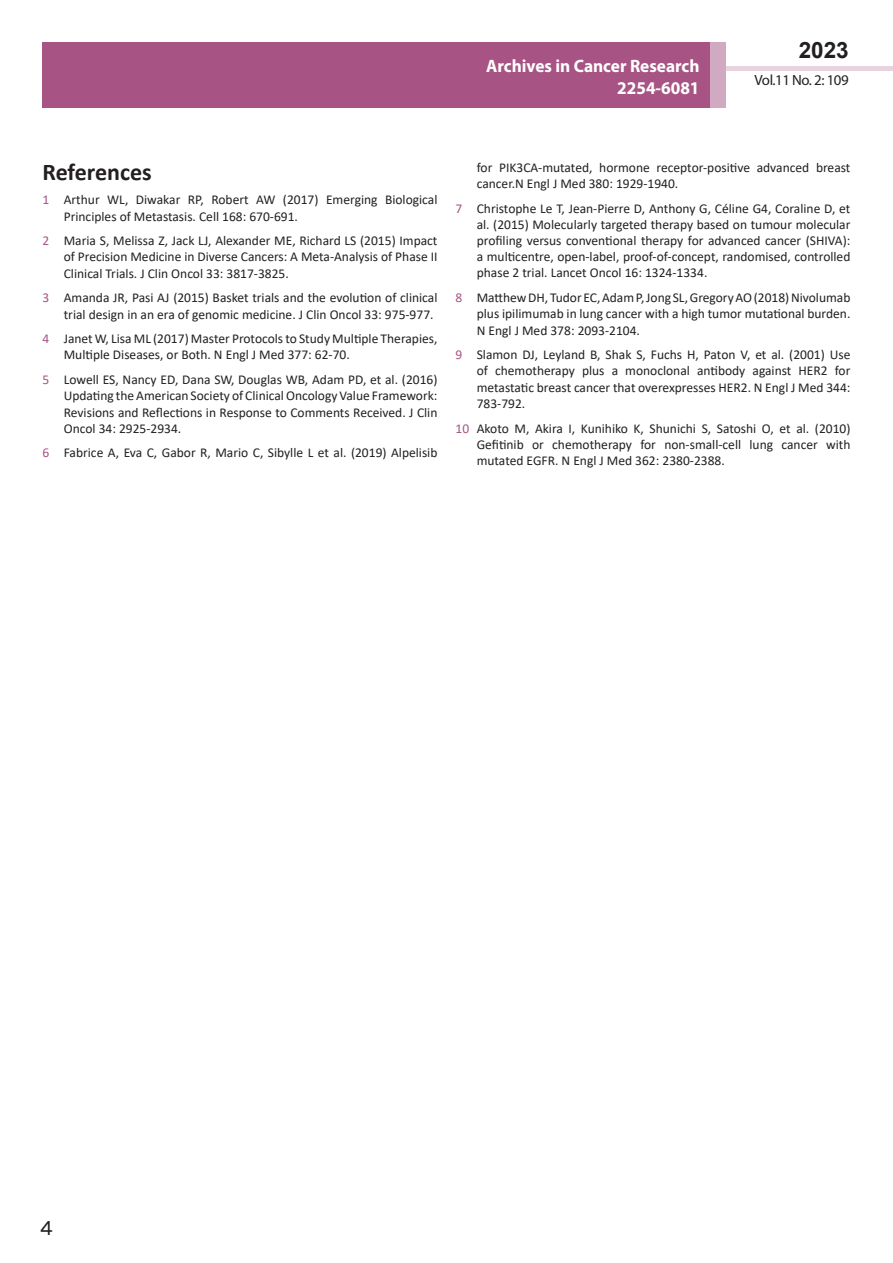
<style>
.page{position:relative;width:893px;height:1263px;background:#fff}
.page>*{position:absolute;margin:0;border:0;box-sizing:border-box;transform-origin:0 0}
.t1{font:25.5px "Tunga";color:#231f20}
.side-heading{font:700 24px "Calibri";color:#231f20}
.t2{font:700 22.5px "Arial";color:#231f20}
.t3{font:700 18px/21.6px "Myriad Pro";color:#fff;text-align:right;scale:.96 1}
.t4{font:14.85px "Myriad Pro";letter-spacing:-.03em;color:#231f20}
.t5{font:13.5px/16.2px "Calibri";color:#231f20;text-align:justify}
.s1{color:#a75484}
</style>
<div class="page">
<div style="left:722px;top:66px;width:171px;height:5px;background:#e7d2de"></div>
<div style="left:43px;top:42px;width:682px;height:66px;background:#a75484"></div>
<div style="left:710px;top:42px;width:15px;height:66px;background:#d1a9c1"></div>
<h3 class="t3" style="left:486px;top:55px;width:224px">Archives in Cancer Research<br>2254-6081</h3>
<h3 class="t2" style="left:799px;top:35px;width:52px">2023</h3>
<p class="t4" style="left:755px;top:71px;width:96px">Vol.11 No. 2: 109</p>
<p class="side-heading" style="left:43px;top:155px;width:111px">References</p>
<p class="t5" style="left:64px;top:191px;width:375px;text-indent:-21px"><span class="s1">1</span> Arthur WL, Diwakar RP, Robert AW (2017) Emerging Biological<br>Principles of Metastasis. Cell 168: 670-691.</p>
<p class="t5" style="left:64px;top:232px;width:375px;text-indent:-21px"><span class="s1">2</span> Maria S, Melissa Z, Jack LJ, Alexander ME, Richard LS (2015) Impact of Precision Medicine in Diverse Cancers: A Meta-Analysis of Phase II Clinical Trials. J Clin Oncol 33: 3817-3825.</p>
<p class="t5" style="left:43px;top:289px;width:396px;text-align:right"><span class="s1">3</span> Amanda JR, Pasi AJ (2015) Basket trials and the evolution of clinical trial design in an era of genomic medicine. J Clin Oncol 33: 975-977.</p>
<p class="t5" style="left:64px;top:330px;width:375px;text-indent:-21px"><span class="s1">4</span> Janet W, Lisa ML (2017) Master Protocols to Study Multiple Therapies,<br>Multiple Diseases, or Both. N Engl J Med 377: 62-70.</p>
<p class="t5" style="left:64px;top:371px;width:375px;text-indent:-21px"><span class="s1">5</span> Lowell ES, Nancy ED, Dana SW, Douglas WB, Adam PD, et al. (2016)<br>Updating the American Society of Clinical Oncology Value Framework:<br>Revisions and Reflections in Response to Comments Received. J Clin Oncol 34: 2925-2934.</p>
<p class="t5" style="left:43px;top:444px;width:396px"><span class="s1">6</span> Fabrice A, Eva C, Gabor R, Mario C, Sibylle L et al. (2019) Alpelisib</p>
<p class="t5" style="left:477px;top:159px;width:375px">for PIK3CA-mutated, hormone receptor-positive advanced breast cancer.N Engl J Med 380: 1929-1940.</p>
<p class="t5" style="left:477px;top:200px;width:375px;text-indent:-21px"><span class="s1">7</span> Christophe Le T, Jean-Pierre D, Anthony G, Céline G4, Coraline D, et al. (2015) Molecularly targeted therapy based on tumour molecular profiling versus conventional therapy for advanced cancer (SHIVA): a multicentre, open-label, proof-of-concept, randomised, controlled phase 2 trial. Lancet Oncol 16: 1324-1334.</p>
<p class="t5" style="left:477px;top:289px;width:375px;text-indent:-21px"><span class="s1">8</span> Matthew DH, Tudor EC, Adam P, Jong SL, Gregory AO (2018) Nivolumab plus ipilimumab in lung cancer with a high tumor mutational burden.<br>N Engl J Med 378: 2093-2104.</p>
<p class="t5" style="left:477px;top:346px;width:375px;text-indent:-21px"><span class="s1">9</span> Slamon DJ, Leyland B, Shak S, Fuchs H, Paton V, et al. (2001) Use of chemotherapy plus a monoclonal antibody against HER2 for metastatic breast cancer that overexpresses HER2. N Engl J Med 344:<br>783-792.</p>
<p class="t5" style="left:477px;top:420px;width:375px;text-indent:-21px"><span class="s1">10</span> Akoto M, Akira I, Kunihiko K, Shunichi S, Satoshi O, et al. (2010)<br>Gefitinib or chemotherapy for non-small-cell lung cancer with mutated EGFR. N Engl J Med 362: 2380-2388.</p>
<h1 class="t1" style="left:40px;top:1211px;width:15px">4</h1>
</div>
